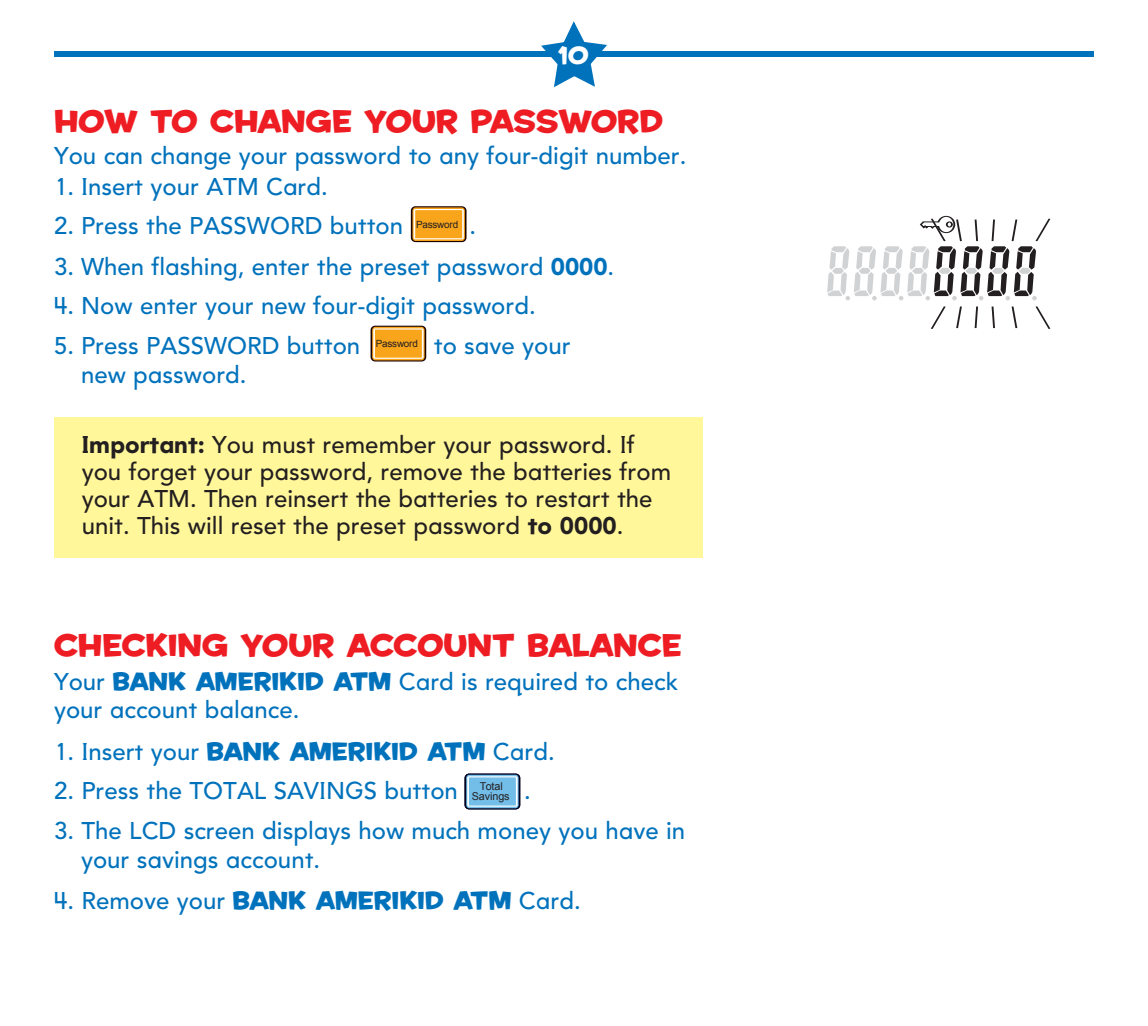
<style>
.page{position:relative;width:1148px;height:1026px;background:#fff}
.page>*{position:absolute;margin:0;border:0;box-sizing:border-box;transform-origin:0 0}
.t1{font:30px "House A Rama Kingpin";color:#ee1d23}
.t2{font:500 24px/28.8px "Avenir Kid";color:#0072bc}
.t3{font:500 24px/27px "Avenir Kid";color:#231f20}
.t4{font:24px "House A Rama Kingpin";color:#fff}
.t5{font:10.8px/10.8px "Arial";color:#231f20}
.t6{font:9.9px "Arial";letter-spacing:-.02em;color:#231f20}
.s1{font-weight:900}
.s2{font-family:"House A Rama Kingpin";font-weight:400}
</style>
<div class="page">
<div style="left:465px;top:774px;width:54px;height:35px;background:#73bde9;border-radius:4px"></div>
<div style="left:465px;top:773px;width:55px;height:37px;border:1px solid #000120;border-radius:4px"></div>
<div style="left:467px;top:776px;width:50px;height:31px;border:1px solid #fff"></div>
<div style="left:371px;top:326px;width:54px;height:35px;background:#f9a51b;border-radius:4px"></div>
<div style="left:371px;top:326px;width:55px;height:36px;border:1px solid #1b0100;border-radius:4px"></div>
<div style="left:373px;top:328px;width:50px;height:31px;border:1px solid #fff"></div>
<div style="left:411px;top:207px;width:55px;height:35px;background:#f9a51b;border-radius:4px"></div>
<div style="left:411px;top:206px;width:55px;height:36px;border:1px solid #1b0100;border-radius:4px"></div>
<div style="left:414px;top:209px;width:49px;height:31px;border:1px solid #fff"></div>
<div style="left:54px;top:51px;width:1040px;height:6px;background:#0072bc"></div>
<svg style="left:541px;top:21px;width:66px;height:66px"></svg>
<svg style="left:827px;top:215px;width:224px;height:114px"></svg>
<div style="left:54px;top:417px;width:648px;height:141px;background:#fff79a"></div>
<p class="t4" style="left:558px;top:42px;width:32px">10</p>
<p class="t1" style="left:54px;top:104px;width:610px">HOW TO CHANGE YOUR PASSWORD</p>
<p class="t2" style="left:54px;top:143px;width:634px">You can change your password to any four-digit number.</p>
<p class="t2" style="left:54px;top:174px;width:275px">1. Insert your ATM Card.</p>
<p class="t2" style="left:54px;top:214px;width:351px">2. Press the PASSWORD button</p>
<p class="t2" style="left:469px;top:214px;width:8px">.</p>
<p class="t2" style="left:54px;top:254px;width:562px">3. When flashing, enter the preset password <span class="s1">0000</span>.</p>
<p class="t2" style="left:54px;top:294px;width:483px">4. Now enter your new four-digit password.</p>
<p class="t2" style="left:54px;top:333px;width:308px">5. Press PASSWORD button</p>
<p class="t2" style="left:434px;top:333px;width:138px">to save your</p>
<p class="t2" style="left:81px;top:362px;width:167px">new password.</p>
<p class="t6" style="left:416px;top:219px;width:44px">Password</p>
<p class="t6" style="left:376px;top:338px;width:44px">Password</p>
<p class="t3" style="left:82px;top:433px;width:591px"><span class="s1">Important:</span> You must remember your password. If you forget your password, remove the batteries from your ATM. Then reinsert the batteries to restart the unit. This will reset the preset password <span class="s1">to 0000</span>.</p>
<p class="t1" style="left:54px;top:628px;width:629px">CHECKING YOUR ACCOUNT BALANCE</p>
<p class="t2" style="left:54px;top:669px;width:625px">Your <span class="s2">BANK AMERIKID ATM</span> Card is required to check your account balance.</p>
<p class="t2" style="left:54px;top:739px;width:502px">1. Insert your <span class="s2">BANK AMERIKID ATM</span> Card.</p>
<p class="t2" style="left:54px;top:778px;width:405px">2. Press the TOTAL SAVINGS button</p>
<p class="t2" style="left:524px;top:778px;width:8px">.</p>
<p class="t2" style="left:81px;top:818px;width:605px;text-indent:-27px">3. The LCD screen displays how much money you have in your savings account.</p>
<p class="t2" style="left:54px;top:888px;width:528px">4. Remove your <span class="s2">BANK AMERIKID ATM</span> Card.</p>
<p class="t5" style="left:470px;top:782px;width:40px">Total<br>Savings</p>
</div>
